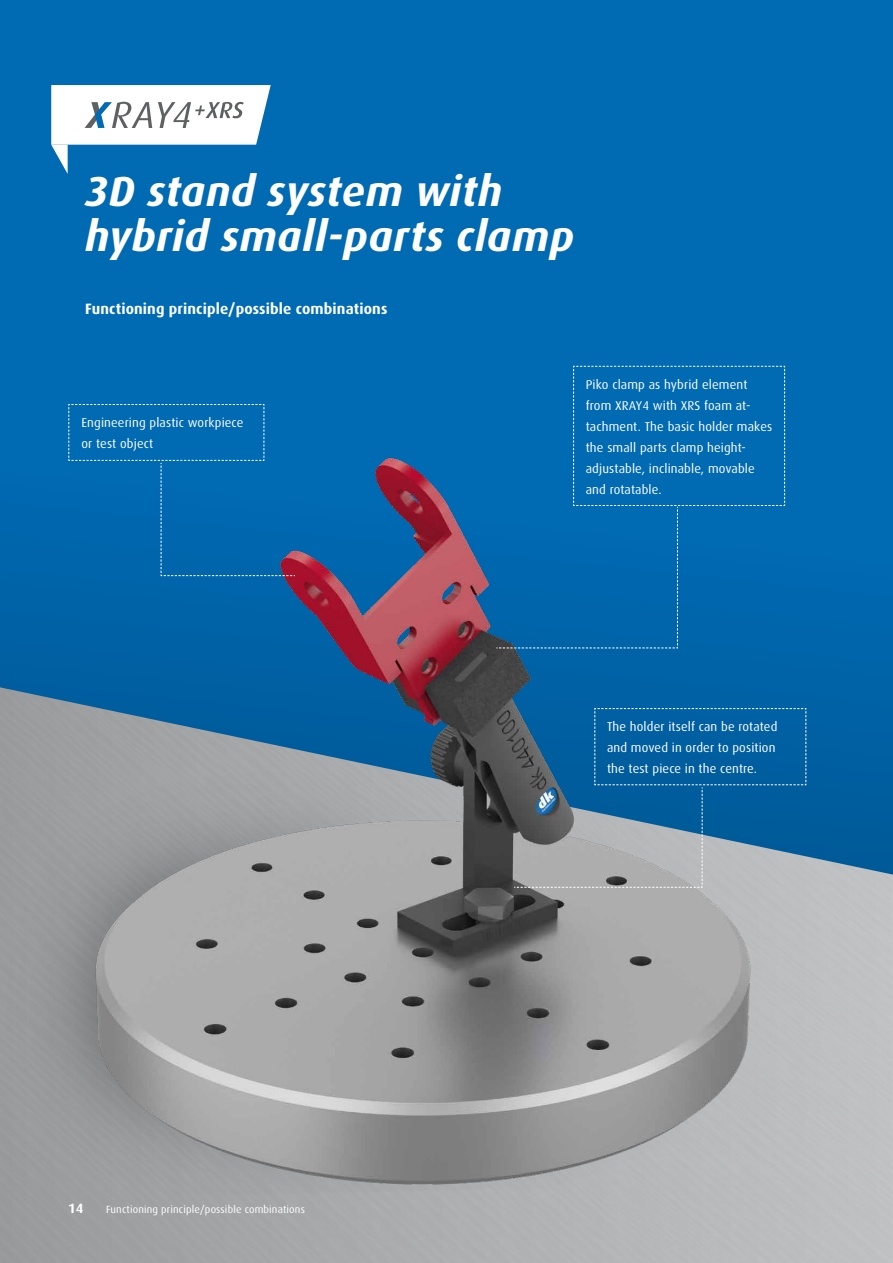
<style>
.page{position:relative;width:893px;height:1263px;background:#fff}
.page>*{position:absolute;margin:0;border:0;box-sizing:border-box;transform-origin:0 0}
.t1{font:italic 700 42px/45px "Dax Pro";letter-spacing:.01em;color:#fff}
.t2{font:700 15px "Dax Pro";letter-spacing:.01em;color:#fff}
.t3{font:700 13.5px "Dax Pro";color:#fff}
.t4{font:12.75px/21px "Dax Pro";letter-spacing:.01em;color:#fff}
.t5{font:10.5px "Dax Pro";letter-spacing:.015em;color:#fff}
</style>
<div class="page">
<div style="left:0;top:0;width:893px;height:419px;background:#006ab3"></div>
<svg style="left:51px;top:85px;width:220px;height:89px"></svg>
<img style="left:0;top:419px;width:893px;height:844px">
<svg style="left:513px;top:708px;width:294px;height:180px;background:#4078a0"></svg>
<svg style="left:496px;top:366px;width:289px;height:283px;background:#0269b1"></svg>
<div style="left:68px;top:404px;width:228px;height:172px;background:#006ab3"></div>
<h1 class="t1" style="left:85px;top:168px;width:491px">3D stand system with hybrid small-parts clamp</h1>
<p class="t2" style="left:85px;top:299px;width:304px">Functioning principle/possible combinations</p>
<p class="t4" style="left:82px;top:412px;width:163px">Engineering plastic workpiece or test object</p>
<p class="t4" style="left:586px;top:374px;width:188px">Piko clamp as hybrid element from XRAY4 with XRS foam at&shy;tachment. The basic holder makes the small parts clamp height&shy;adjustable, inclinable, movable and rotatable.</p>
<p class="t4" style="left:607px;top:715px;width:172px">The holder itself can be rotated and moved in order to position the test piece in the centre.</p>
<p class="t3" style="left:68px;top:1199px;width:17px">14</p>
<p class="t5" style="left:106px;top:1202px;width:200px">Functioning principle/possible combinations</p>
</div>
